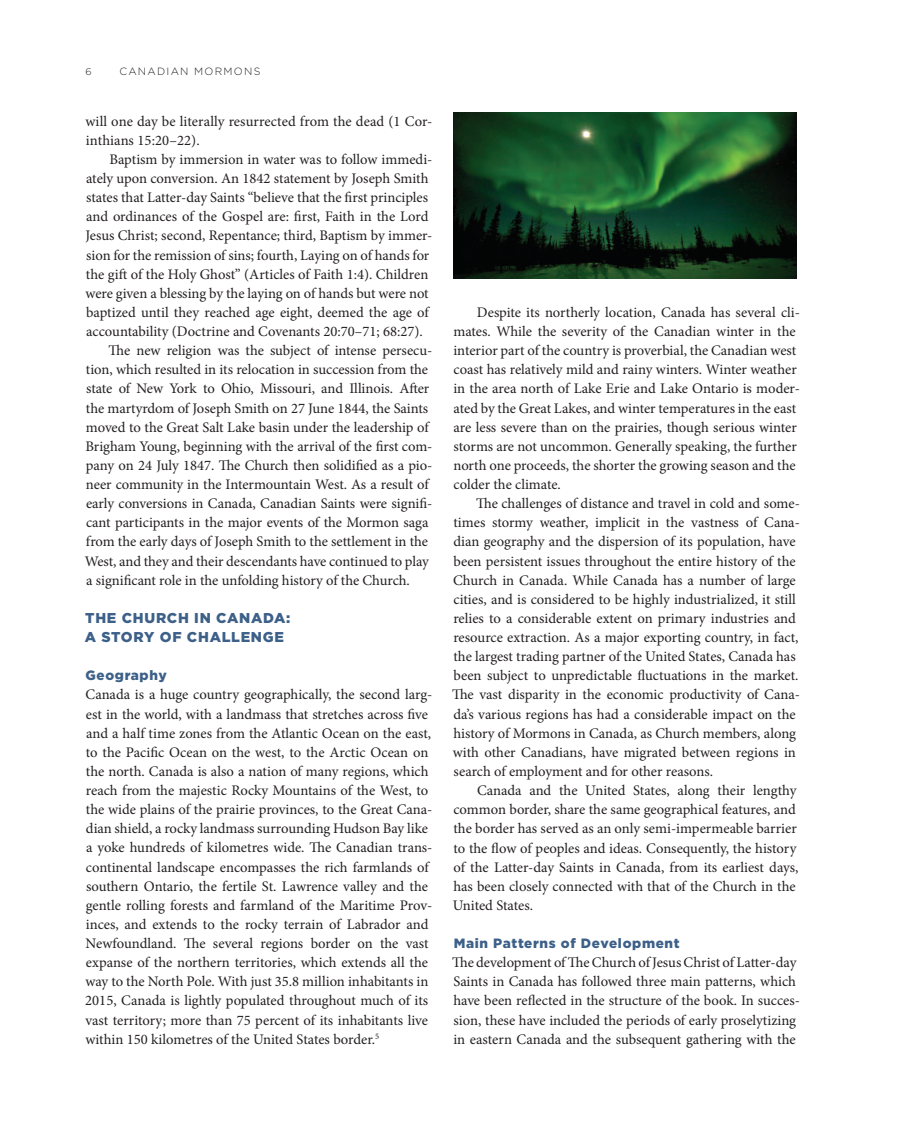
<style>
.page{position:relative;width:900px;height:1143px;background:#fff}
.page>*{position:absolute;margin:0;border:0;box-sizing:border-box;transform-origin:0 0}
.Body_Indent{font:14.7px/19.2px "Minion Pro";letter-spacing:-.005em;color:#231f20}
.Body_No_Indent{font:14.7px/19.2px "Minion Pro";letter-spacing:-.005em;color:#231f20}
.Heading_1{font:900 14.25px/19px "Gotham";letter-spacing:.05em;color:#3d6089}
.Heading_2{font:900 13.5px "Gotham";letter-spacing:.05em;color:#3d6089}
.t1{font:300 10.5px "Gotham";letter-spacing:.12em;color:#231f20}
.t2{font:300 9.75px "Gotham";color:#231f20}
</style>
<div class="page">
<img style="left:453px;top:113px;width:343px;height:166px">
<p class="t2" style="left:86px;top:65px;width:8px">6</p>
<p class="t1" style="left:119px;top:64px;width:143px">CANADIAN MORMONS</p>
<p class="Body_Indent" style="left:85px;top:111px;width:349px">will one day be literally resurrected from the dead (1 Cor&shy;inthians 15:20–22).</p>
<p class="Body_Indent" style="left:85px;top:150px;width:349px;text-indent:24px">Baptism by immersion in water was to follow immedi&shy;ately upon conversion. An 1842 statement by Joseph Smith states that Latter-day Saints “believe that the first principles and ordinances of the Gospel are: first, Faith in the Lord Jesus Christ; second, Repentance; third, Baptism by immer&shy;sion for the remission of sins; fourth, Laying on of hands for the gift of the Holy Ghost” (Articles of Faith 1:4). Children were given a blessing by the laying on of hands but were not baptized until they reached age eight, deemed the age of accountability (Doctrine and Covenants 20:70–71; 68:27).</p>
<p class="Body_Indent" style="left:85px;top:341px;width:349px;text-indent:24px">The new religion was the subject of intense persecu&shy;tion, which resulted in its relocation in succession from the state of New York to Ohio, Missouri, and Illinois. After the martyrdom of Joseph Smith on 27 June 1844, the Saints moved to the Great Salt Lake basin under the leadership of Brigham Young, beginning with the arrival of the first com&shy;pany on 24 July 1847. The Church then solidified as a pio&shy;neer community in the Intermountain West. As a result of early conversions in Canada, Canadian Saints were signifi&shy;cant participants in the major events of the Mormon saga from the early days of Joseph Smith to the settlement in the West, and they and their descendants have continued to play a significant role in the unfolding history of the Church.</p>
<p class="Heading_1" style="left:85px;top:608px;width:207px">THE CHURCH IN CANADA:<br>A STORY OF CHALLENGE</p>
<p class="Heading_2" style="left:85px;top:666px;width:83px">Geography</p>
<p class="Body_No_Indent" style="left:85px;top:685px;width:349px">Canada is a huge country geographically, the second larg&shy;est in the world, with a landmass that stretches across five and a half time zones from the Atlantic Ocean on the east, to the Pacific Ocean on the west, to the Arctic Ocean on the north. Canada is also a nation of many regions, which reach from the majestic Rocky Mountains of the West, to the wide plains of the prairie provinces, to the Great Cana&shy;dian shield, a rocky landmass surrounding Hudson Bay like a yoke hundreds of kilometres wide. The Canadian trans&shy;continental landscape encompasses the rich farmlands of southern Ontario, the fertile St. Lawrence valley and the gentle rolling forests and farmland of the Maritime Prov&shy;inces, and extends to the rocky terrain of Labrador and Newfoundland. The several regions border on the vast expanse of the northern territories, which extends all the way to the North Pole. With just 35.8 million inhabitants in 2015, Canada is lightly populated throughout much of its vast territory; more than 75 percent of its inhabitants live within 150 kilometres of the United States border.<sup>5</sup></p>
<p class="Body_Indent" style="left:453px;top:303px;width:348px;text-indent:24px">Despite its northerly location, Canada has several cli&shy;mates. While the severity of the Canadian winter in the interior part of the country is proverbial, the Canadian west coast has relatively mild and rainy winters. Winter weather in the area north of Lake Erie and Lake Ontario is moder&shy;ated by the Great Lakes, and winter temperatures in the east are less severe than on the prairies, though serious winter storms are not uncommon. Generally speaking, the further north one proceeds, the shorter the growing season and the colder the climate.</p>
<p class="Body_Indent" style="left:452px;top:494px;width:349px;text-indent:24px">The challenges of distance and travel in cold and some&shy;times stormy weather, implicit in the vastness of Cana&shy;dian geography and the dispersion of its population, have been persistent issues throughout the entire history of the Church in Canada. While Canada has a number of large cities, and is considered to be highly industrialized, it still relies to a considerable extent on primary industries and resource extraction. As a major exporting country, in fact, the largest trading partner of the United States, Canada has been subject to unpredictable fluctuations in the market.<br>The vast disparity in the economic productivity of Cana&shy;da’s various regions has had a considerable impact on the history of Mormons in Canada, as Church members, along with other Canadians, have migrated between regions in search of employment and for other reasons.</p>
<p class="Body_Indent" style="left:453px;top:781px;width:347px;text-indent:24px">Canada and the United States, along their lengthy common border, share the same geographical features, and the border has served as an only semi-impermeable barrier to the flow of peoples and ideas. Consequently, the history of the Latter-day Saints in Canada, from its earliest days, has been closely connected with that of the Church in the United States.</p>
<p class="Heading_2" style="left:454px;top:934px;width:227px">Main Patterns of Development</p>
<p class="Body_No_Indent" style="left:452px;top:953px;width:349px">The development of The Church of Jesus Christ of Latter-day Saints in Canada has followed three main patterns, which have been reflected in the structure of the book. In succes&shy;sion, these have included the periods of early proselytizing in eastern Canada and the subsequent gathering with the</p>
</div>
